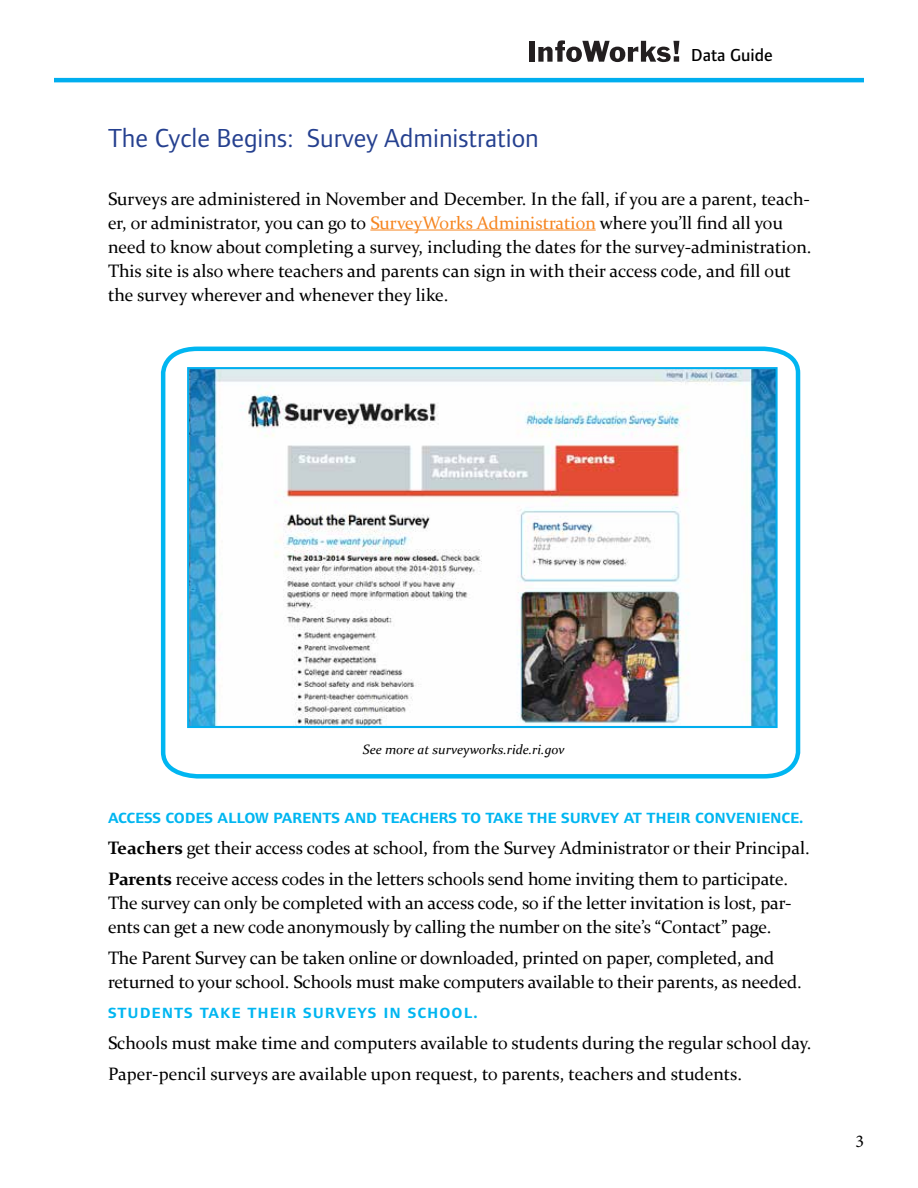
<style>
.page{position:relative;width:918px;height:1188px;background:#fff}
.page>*{position:absolute;margin:0;border:0;box-sizing:border-box;transform-origin:0 0}
.t1{font:27px "Foundry Form Sans";color:#25408f}
.t2{font:19.5px "Foundry Form Sans Demi SC";letter-spacing:-.01em;color:#00b6f1}
.t3{font:19.5px "Foundry Form Sans Demi SC";letter-spacing:.05em;color:#00b6f1}
.t4{font:18px/24px "Constantia";letter-spacing:-.005em;color:#000}
.t5{font:500 18px "Foundry Form Sans";color:#000}
.t6{font:18px "Minion Pro";color:#000}
.t7{font:italic 13.5px "Constantia";color:#000}
.s1{color:#f68621}
.s2{font-weight:700}
</style>
<div class="page">
<div style="left:529px;top:41px;width:6px;height:21px;background:#231f20"></div>
<svg style="left:538px;top:40px;width:141px;height:22px"></svg>
<hr style="left:54px;top:78px;width:810px;height:4px;background:#00aeef">
<hr style="left:370px;top:230px;width:226px;height:1px;background:#f68621">
<svg style="left:160px;top:346px;width:641px;height:433px"></svg>
<img style="left:190px;top:370px;width:585px;height:355px">
<div style="left:187px;top:367px;width:591px;height:361px;border:2px solid #00aeef"></div>
<h1 class="t1" style="left:108px;top:122px;width:432px">The Cycle Begins: Survey Administration</h1>
<p class="t5" style="left:691px;top:45px;width:83px">Data Guide</p>
<p class="t4" style="left:108px;top:186px;width:705px">Surveys are administered in November and December. In the fall, if you are a parent, teach&shy;er, or administrator, you can go to <span class="s1">SurveyWorks Administration</span> where you’ll find all you need to know about completing a survey, including the dates for the survey-administration.<br>This site is also where teachers and parents can sign in with their access code, and fill out the survey wherever and whenever they like.</p>
<p class="t7" style="left:363px;top:740px;width:203px">See more at surveyworks.ride.ri.gov</p>
<p class="t2" style="left:108px;top:806px;width:697px">access codes allow parents and teachers to take the survey at their convenience.</p>
<p class="t4" style="left:108px;top:832px;width:703px;line-height:30.8px"><span class="s2">Teachers</span> get their access codes at school, from the Survey Administrator or their Principal.<br><span class="s2">Parents</span> receive access codes in the letters schools send home inviting them to participate.</p>
<p class="t4" style="left:108px;top:890px;width:685px">The survey can only be completed with an access code, so if the letter invitation is lost, par&shy;ents can get a new code anonymously by calling the number on the site’s “Contact” page.</p>
<p class="t4" style="left:108px;top:945px;width:695px">The Parent Survey can be taken online or downloaded, printed on paper, completed, and returned to your school. Schools must make computers available to their parents, as needed.</p>
<p class="t3" style="left:108px;top:1001px;width:372px">students take their surveys in school.</p>
<p class="t4" style="left:108px;top:1027px;width:705px;line-height:30.8px">Schools must make time and computers available to students during the regular school day.<br>Paper-pencil surveys are available upon request, to parents, teachers and students.</p>
<p class="t6" style="left:855px;top:1129px;width:10px">3</p>
</div>
